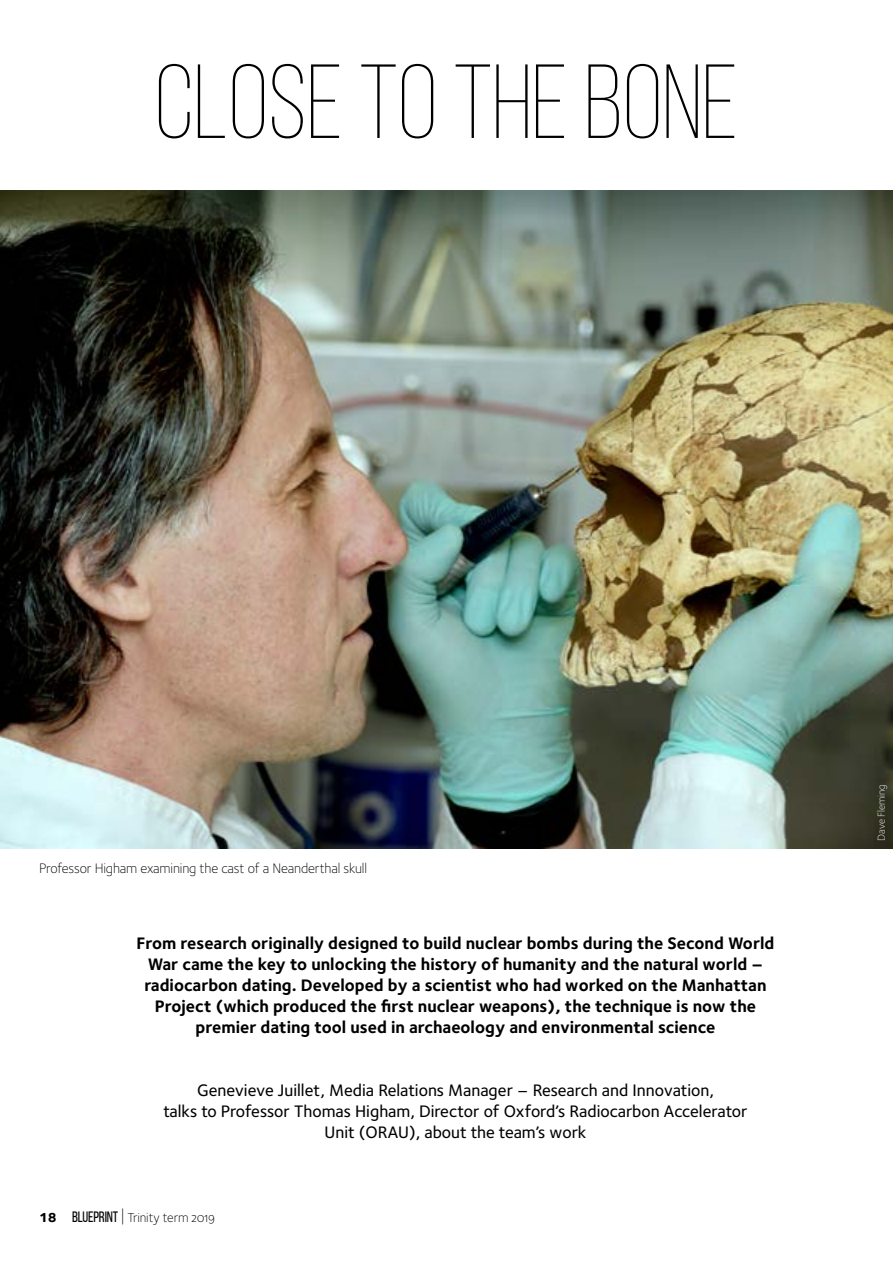
<style>
.page{position:relative;width:893px;height:1263px;background:#fff}
.page>*{position:absolute;margin:0;border:0;box-sizing:border-box;transform-origin:0 0}
.t1{font:300 105px "Bebas Neue";color:#000}
.t2{font:700 17.25px/21px "Foundry Sterling";color:#000;text-align:center}
.t3{font:500 17.25px/21px "Foundry Sterling";color:#000;text-align:center}
.t4{font:300 14.25px "Foundry Sterling";letter-spacing:-.01em;color:#000}
.t5{font:13.5px "Foundry Sterling Light OSF";letter-spacing:-.01em;color:#000}
.t6{font:300 10.5px "Foundry Sterling";letter-spacing:-.01em;color:#fff}
.s1{font-family:"Foundry Sterling";font-weight:800}
.s2{font-family:"Bebas Neue";font-size:15px}
.s3{font-family:"Foundry Sterling";font-weight:300;font-size:20.25px}
</style>
<div class="page">
<img style="left:0;top:190px;width:893px;height:659px">
<h1 class="t1" style="left:155px;top:46px;width:585px">CLOSE TO THE BONE</h1>
<p class="t4" style="left:39px;top:858px;width:329px">Professor Higham examining the cast of a Neanderthal skull</p>
<p class="t2" style="left:137px;top:933px;width:639px">From research originally designed to build nuclear bombs during the Second World War came the key to unlocking the history of humanity and the natural world – radiocarbon dating. Developed by a scientist who had worked on the Manhattan Project (which produced the first nuclear weapons), the technique is now the premier dating tool used in archaeology and environmental science</p>
<p class="t3" style="left:163px;top:1080px;width:586px">Genevieve Juillet, Media Relations Manager – Research and Innovation,<br>talks to Professor Thomas Higham, Director of Oxford’s Radiocarbon Accelerator<br>Unit (ORAU), about the team’s work</p>
<p class="t5" style="left:39px;top:1208px;width:177px"><span class="s1">18</span> <span class="s2">BLUEPRINT</span> <span class="s3">|</span> Trinity term 2019</p>
<p class="t6" style="left:874px;top:840px;width:57px;rotate:-90deg">Dave Fleming</p>
</div>
